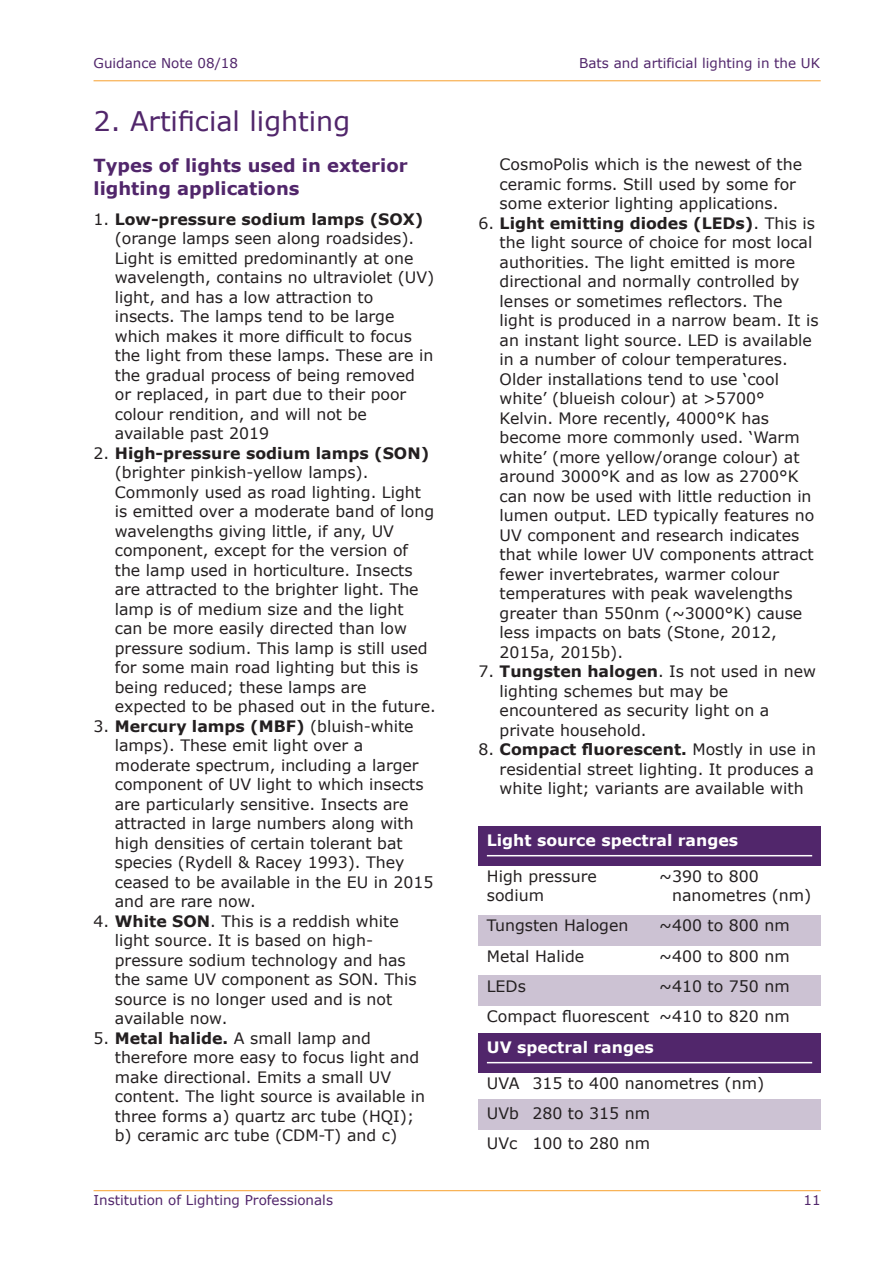
<style>
.page{position:relative;width:893px;height:1263px;background:#fff}
.page>*{position:absolute;margin:0;border:0;box-sizing:border-box;transform-origin:0 0}
.t1{font:27px "Verdana";color:#51266b}
.t2{font:700 18px/22.5px "Verdana";color:#51266b}
.t3{font:15.75px/19.5px "Verdana";color:#231f20}
.t4{font:700 15.75px "Verdana";color:#fff}
.t5{font:13.5px "Verdana";color:#51266b}
.s1{font-weight:700}
.s2{color:#fff}
</style>
<div class="page">
<hr style="left:94px;top:80px;width:727px;height:1px;background:#f7a02d">
<hr style="left:94px;top:1190px;width:727px;height:1px;background:#f7a02d">
<div style="left:478px;top:915px;width:343px;height:30px;background:#ccc2d3"></div>
<div style="left:478px;top:975px;width:343px;height:30px;background:#ccc2d3"></div>
<div style="left:478px;top:1100px;width:343px;height:30px;background:#ccc2d3"></div>
<div style="left:478px;top:826px;width:343px;height:39px;background:#51266b"></div>
<hr style="left:487px;top:855px;width:325px;height:1px;background:#fff">
<div style="left:478px;top:1033px;width:343px;height:39px;background:#51266b"></div>
<hr style="left:487px;top:1062px;width:325px;height:1px;background:#fff">
<p class="t5" style="left:94px;top:54px;width:146px">Guidance Note 08/18</p>
<p class="t5" style="left:579px;top:54px;width:242px">Bats and artificial lighting in the UK</p>
<h1 class="t1" style="left:94px;top:104px;width:258px">2. Artificial lighting</h1>
<p class="t2" style="left:94px;top:154px;width:316px">Types of lights used in exterior lighting applications</p>
<p class="t3" style="left:115px;top:209px;width:321px;text-indent:-21px">1. <span class="s1">Low-pressure sodium lamps (SOX) </span>(orange lamps seen along roadsides).<br>Light is emitted predominantly at one wavelength, contains no ultraviolet (UV) light, and has a low attraction to insects. The lamps tend to be large which makes it more difficult to focus the light from these lamps. These are in the gradual process of being removed or replaced, in part due to their poor colour rendition, and will not be available past 2019</p>
<p class="t3" style="left:115px;top:443px;width:322px;text-indent:-21px">2. <span class="s1">High-pressure sodium lamps (SON) </span>(brighter pinkish-yellow lamps).<br>Commonly used as road lighting. Light is emitted over a moderate band of long wavelengths giving little, if any, UV component, except for the version of the lamp used in horticulture. Insects are attracted to the brighter light. The lamp is of medium size and the light<br>can be more easily directed than low pressure sodium. This lamp is still used for some main road lighting but this is being reduced; these lamps are expected to be phased out in the future.</p>
<p class="t3" style="left:115px;top:716px;width:320px;text-indent:-21px">3. <span class="s1">Mercury lamps (MBF)</span> (bluish-white lamps). These emit light over a moderate spectrum, including a larger component of UV light to which insects are particularly sensitive. Insects are attracted in large numbers along with high densities of certain tolerant bat species (Rydell &amp; Racey 1993). They ceased to be available in the EU in 2015 and are rare now.</p>
<p class="t3" style="left:115px;top:911px;width:303px;text-indent:-21px">4. <span class="s1">White SON</span>. This is a reddish white light source. It is based on high&shy;pressure sodium technology and has the same UV component as SON. This source is no longer used and is not available now.</p>
<p class="t3" style="left:115px;top:1028px;width:312px;text-indent:-21px">5. <span class="s1">Metal halide.</span> A small lamp and therefore more easy to focus light and make directional. Emits a small UV content. The light source is available in three forms a) quartz arc tube (HQI); b) ceramic arc tube (CDM-T) and c)</p>
<p class="t3" style="left:500px;top:154px;width:304px">CosmoPolis which is the newest of the ceramic forms. Still used by some for some exterior lighting applications.</p>
<p class="t3" style="left:500px;top:213px;width:320px;text-indent:-21px">6. <span class="s1">Light emitting diodes (LEDs)</span>. This is the light source of choice for most local authorities. The light emitted is more directional and normally controlled by lenses or sometimes reflectors. The light is produced in a narrow beam. It is an instant light source. LED is available in a number of colour temperatures.<br>Older installations tend to use ‘cool white’ (blueish colour) at &gt;5700° Kelvin. More recently, 4000°K has become more commonly used. ‘Warm white’ (more yellow/orange colour) at around 3000°K and as low as 2700°K can now be used with little reduction in lumen output. LED typically features no UV component and research indicates that while lower UV components attract fewer invertebrates, warmer colour temperatures with peak wavelengths greater than 550nm (~3000°K) cause less impacts on bats (Stone, 2012, 2015a, 2015b).</p>
<p class="t3" style="left:500px;top:661px;width:318px;text-indent:-21px">7. <span class="s1">Tungsten halogen</span>. Is not used in new lighting schemes but may be encountered as security light on a private household.</p>
<p class="t3" style="left:500px;top:739px;width:318px;text-indent:-21px">8. <span class="s1">Compact fluorescent.</span> Mostly in use in residential street lighting. It produces a white light; variants are available with</p>
<p class="t4" style="left:487px;top:831px;width:253px">Light source spectral ranges</p>
<p class="t3" style="left:487px;top:866px;width:111px">High pressure</p>
<p class="t3" style="left:659px;top:866px;width:101px">~390 to 800</p>
<p class="t3" style="left:487px;top:885px;width:59px">sodium</p>
<p class="t3" style="left:659px;top:885px;width:154px"><span class="s2">~</span>nanometres (nm)</p>
<p class="t3" style="left:487px;top:915px;width:143px">Tungsten Halogen</p>
<p class="t3" style="left:659px;top:915px;width:132px">~400 to 800 nm</p>
<p class="t3" style="left:487px;top:945px;width:99px">Metal Halide</p>
<p class="t3" style="left:659px;top:945px;width:132px">~400 to 800 nm</p>
<p class="t3" style="left:487px;top:976px;width:41px">LEDs</p>
<p class="t3" style="left:487px;top:970px;width:304px;line-height:30.2px;text-align:right">~410 to 750 nm<br>Compact fluorescent ~410 to 820 nm</p>
<p class="t4" style="left:487px;top:1037px;width:168px">UV spectral ranges</p>
<p class="t3" style="left:487px;top:1067px;width:279px;line-height:30.2px">UVA 315 to 400 nanometres (nm)<br>UVb 280 to 315 nm<br>UVc 100 to 280 nm</p>
<p class="t5" style="left:94px;top:1192px;width:241px">Institution of Lighting Professionals</p>
<p class="t5" style="left:803px;top:1192px;width:19px">11</p>
</div>
